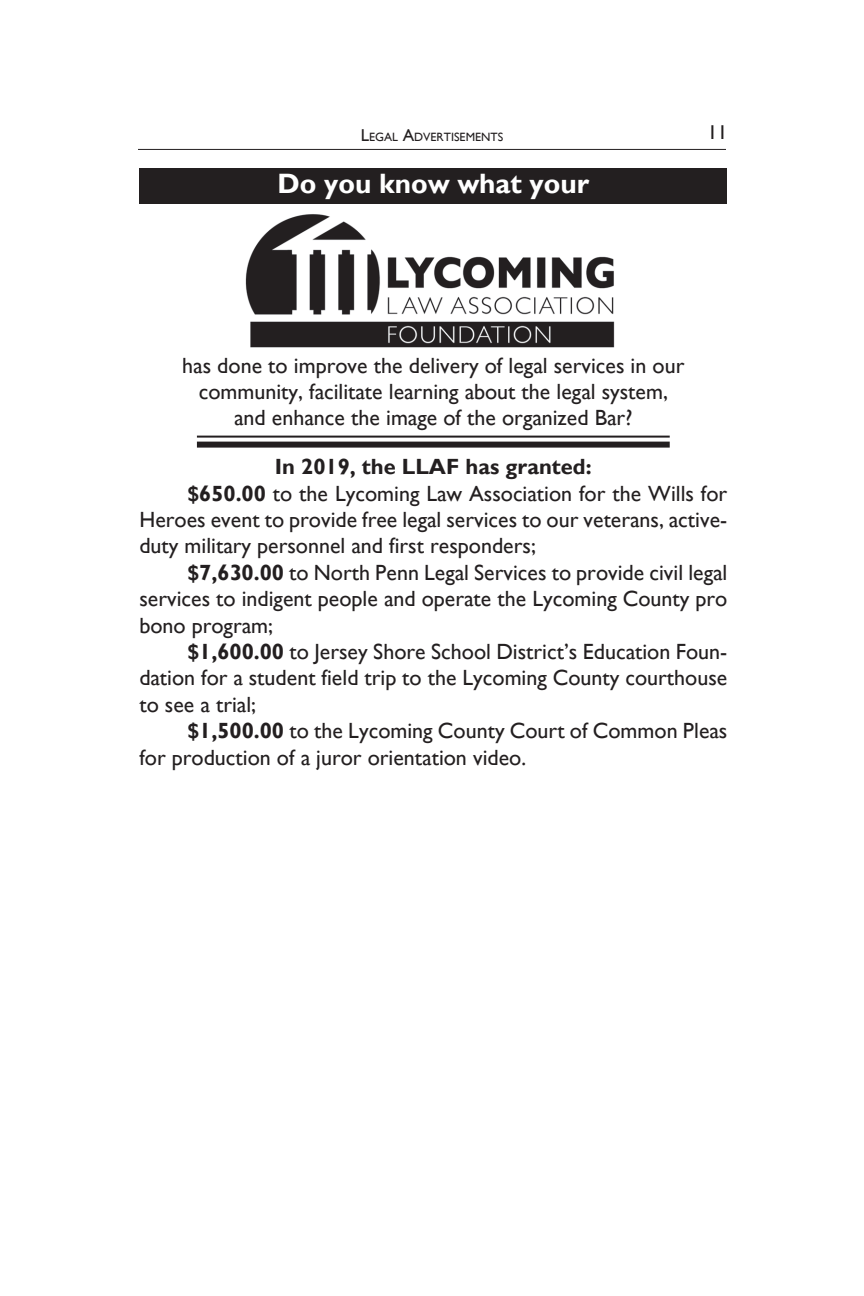
<style>
.page{position:relative;width:864px;height:1296px;background:#fff}
.page>*{position:absolute;margin:0;border:0;box-sizing:border-box;transform-origin:0 0}
.t1{font:700 28px "Gill Sans";color:#fff}
.t2{font:22px/26px "Gill Sans";color:#231f20;text-align:center}
.t3{font:700 22px "Gill Sans";color:#231f20}
.t4{font:20px "Gill Sans";color:#231f20}
.t5{font:12px "Gill Sans";color:#231f20}
.s1{font-size:17.2px}
.s2{font-weight:700}
</style>
<div class="page">
<hr style="left:138px;top:149px;width:588px;height:1px;background:#231f20">
<img style="left:245px;top:214px;width:370px;height:133px">
<div style="left:139px;top:168px;width:588px;height:36px;background:#231f20"></div>
<hr style="left:197px;top:436px;width:473px;height:2px;background:#231f20">
<div style="left:197px;top:442px;width:473px;height:6px;background:#231f20"></div>
<p class="t5" style="left:361px;top:130px;width:144px"><span class="s1">L</span>EGAL <span class="s1">A</span>DVERTISEMENTS</p>
<p class="t4" style="left:707px;top:121px;width:21px">11</p>
<p class="t1" style="left:277px;top:167px;width:313px">Do you know what your</p>
<p class="t2" style="left:182px;top:353px;width:504px">has done to improve the delivery of legal services in our community, facilitate learning about the legal system, and enhance the image of the organized Bar?</p>
<p class="t3" style="left:275px;top:454px;width:318px">In 2019, the LLAF has granted:</p>
<p class="t2" style="left:187px;top:480px;width:541px"><span class="s2">$650.00</span> to the Lycoming Law Association for the Wills for</p>
<p class="t2" style="left:139px;top:507px;width:590px">Heroes event to provide free legal services to our veterans, active-</p>
<p class="t2" style="left:139px;top:533px;width:398px">duty military personnel and first responders;</p>
<p class="t2" style="left:187px;top:559px;width:542px"><span class="s2">$7,630.00</span> to North Penn Legal Services to provide civil legal</p>
<p class="t2" style="left:139px;top:586px;width:590px">services to indigent people and operate the Lycoming County pro</p>
<p class="t2" style="left:139px;top:612px;width:135px">bono program;</p>
<p class="t2" style="left:187px;top:639px;width:542px"><span class="s2">$1,600.00</span> to Jersey Shore School District’s Education Foun-</p>
<p class="t2" style="left:139px;top:665px;width:590px">dation for a student field trip to the Lycoming County courthouse</p>
<p class="t2" style="left:139px;top:691px;width:118px">to see a trial;</p>
<p class="t2" style="left:187px;top:718px;width:542px"><span class="s2">$1,500.00</span> to the Lycoming County Court of Common Pleas</p>
<p class="t2" style="left:139px;top:744px;width:388px">for production of a juror orientation video.</p>
</div>
